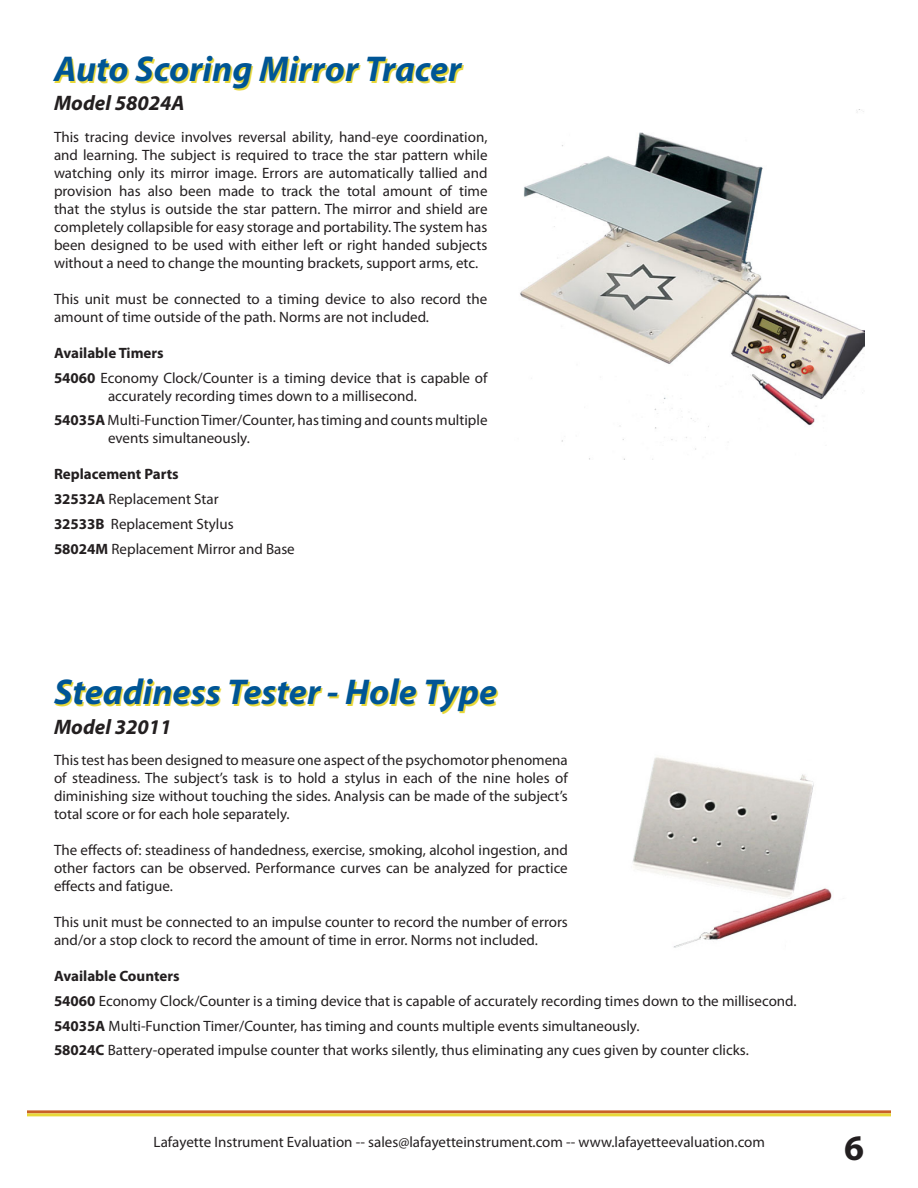
<style>
.page{position:relative;width:918px;height:1188px;background:#fff}
.page>*{position:absolute;margin:0;border:0;box-sizing:border-box;transform-origin:0 0}
.t1{font:italic 700 36px "Myriad Pro";color:#005595}
.t2{font:700 36px "Myriad Pro";color:#231f20}
.t3{font:italic 700 21px "Myriad Pro";color:#231f20}
.t4{font:15px/18px "Myriad Pro";color:#231f20}
.t5{font:700 15px "Myriad Pro";color:#231f20}
.s1{font-weight:700}
</style>
<div class="page">
<hr style="left:27px;top:1110px;width:864px;height:3px;background:#c96127">
<hr style="left:27px;top:1113px;width:864px;height:3px;background:#e8d838">
<img style="left:520px;top:110px;width:344px;height:349px">
<img style="left:632px;top:757px;width:200px;height:191px">
<p class="t1" style="left:54px;top:45px;width:409px">Auto Scoring Mirror Tracer</p>
<p class="t3" style="left:54px;top:90px;width:132px">Model 58024A</p>
<p class="t4" style="left:54px;top:127px;width:435px;text-align:justify">This tracing device involves reversal ability, hand-eye coordination, and learning. The subject is required to trace the star pattern while watching only its mirror image. Errors are automatically tallied and provision has also been made to track the total amount of time that the stylus is outside the star pattern. The mirror and shield are completely collapsible for easy storage and portability. The system has been designed to be used with either left or right handed subjects without a need to change the mounting brackets, support arms, etc.</p>
<p class="t4" style="left:54px;top:289px;width:435px">This unit must be connected to a timing device to also record the amount of time outside of the path. Norms are not included.</p>
<p class="t5" style="left:54px;top:343px;width:111px">Available Timers</p>
<p class="t4" style="left:108px;top:368px;width:381px;text-indent:-54px"><span class="s1">54060</span> Economy Clock/Counter is a timing device that is capable of accurately recording times down to a millisecond.</p>
<p class="t4" style="left:108px;top:411px;width:381px;text-indent:-54px"><span class="s1">54035A</span> Multi-Function Timer/Counter, has timing and counts multiple events simultaneously.</p>
<p class="t5" style="left:54px;top:464px;width:126px">Replacement Parts</p>
<p class="t4" style="left:54px;top:490px;width:166px"><span class="s1">32532A</span> Replacement Star</p>
<p class="t4" style="left:54px;top:514px;width:181px"><span class="s1">32533B</span> Replacement Stylus</p>
<p class="t4" style="left:54px;top:539px;width:242px"><span class="s1">58024M</span> Replacement Mirror and Base</p>
<p class="t1" style="left:54px;top:669px;width:445px">Steadiness Tester - Hole Type</p>
<p class="t3" style="left:54px;top:713px;width:119px">Model 32011</p>
<p class="t4" style="left:54px;top:751px;width:515px;text-align:justify">This test has been designed to measure one aspect of the psychomotor phenomena of steadiness. The subject’s task is to hold a stylus in each of the nine holes of diminishing size without touching the sides. Analysis can be made of the subject’s total score or for each hole separately.</p>
<p class="t4" style="left:54px;top:841px;width:515px;text-align:justify">The effects of: steadiness of handedness, exercise, smoking, alcohol ingestion, and other factors can be observed. Performance curves can be analyzed for practice effects and fatigue.</p>
<p class="t4" style="left:54px;top:913px;width:515px">This unit must be connected to an impulse counter to record the number of errors and/or a stop clock to record the amount of time in error. Norms not included.</p>
<p class="t5" style="left:54px;top:966px;width:127px">Available Counters</p>
<p class="t4" style="left:54px;top:992px;width:744px"><span class="s1">54060</span> Economy Clock/Counter is a timing device that is capable of accurately recording times down to the millisecond.</p>
<p class="t4" style="left:54px;top:1016px;width:587px"><span class="s1">54035A</span> Multi-Function Timer/Counter, has timing and counts multiple events simultaneously.</p>
<p class="t4" style="left:54px;top:1041px;width:696px"><span class="s1">58024C</span> Battery-operated impulse counter that works silently, thus eliminating any cues given by counter clicks.</p>
<p class="t4" style="left:154px;top:1133px;width:613px">Lafayette Instrument Evaluation -- sales@lafayetteinstrument.com -- www.lafayetteevaluation.com</p>
<p class="t2" style="left:844px;top:1125px;width:21px">6</p>
</div>
